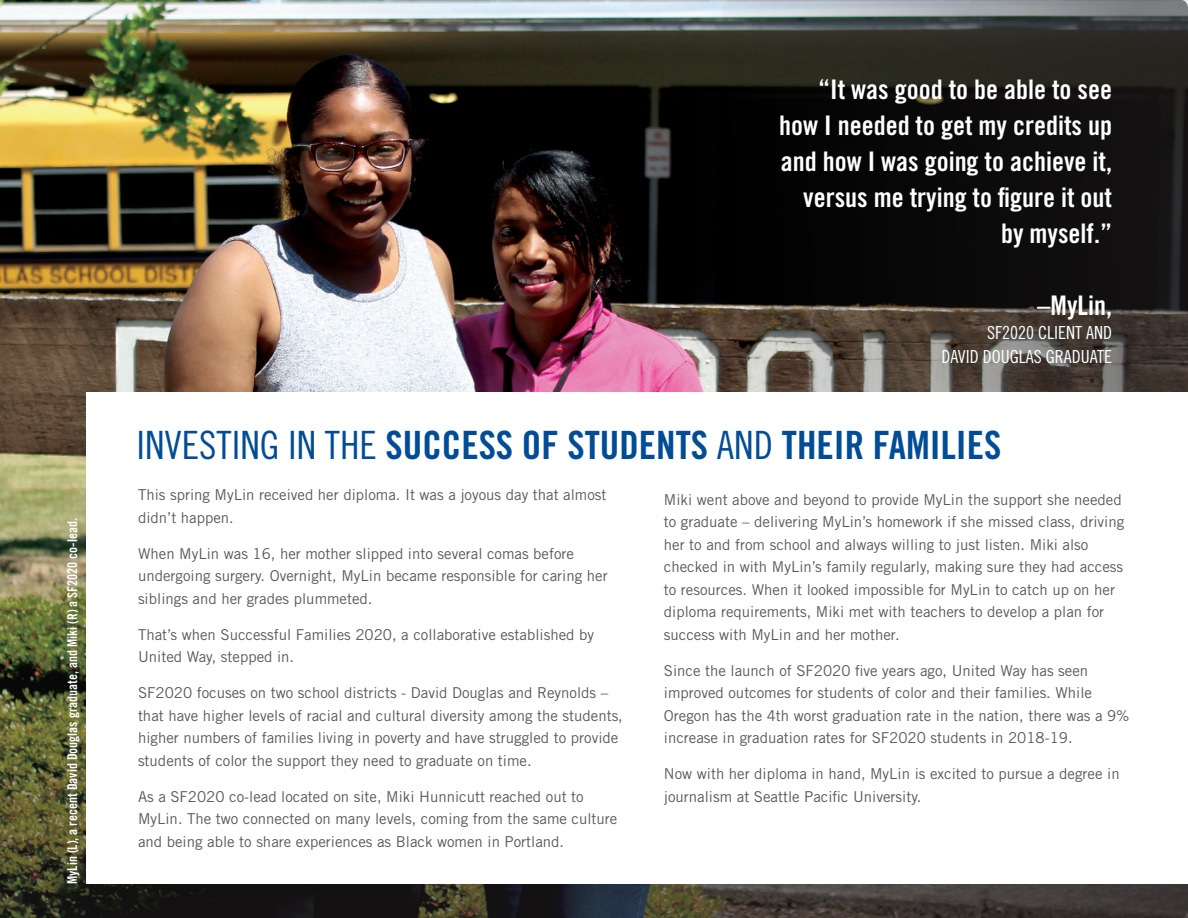
<style>
.page{position:relative;width:1188px;height:918px;background:#fff}
.page>*{position:absolute;margin:0;border:0;box-sizing:border-box;transform-origin:0 0}
.Heading{font:39px "Trade Gothic LT Std Bd Cn 20";color:#014d95}
.t1{font:27px/36px "Trade Gothic LT Std Bd Cn 20";color:#fff;text-align:right}
.t2{font:18px/24px "Trade Gothic LT Std Cn 18";color:#fff;text-align:right}
.Body_Copy{font:15px/22.5px "Trade Gothic LT Std";color:#5c5955}
.Body_Copy-2{font:13.5px "Trade Gothic LT Std Bd Cn 20";color:#fff}
.s1{font-family:"Trade Gothic LT Std Cn 18"}
</style>
<div class="page">
<img style="left:0;top:0;width:1188px;height:454px">
<svg style="left:722px;top:0;width:466px;height:918px;background:#292724"></svg>
<img style="left:0;top:454px;width:1188px;height:464px">
<div style="left:87px;top:392px;width:1101px;height:492px;background:#fff"></div>
<p class="Body_Copy-2" style="left:64px;top:884px;width:367px;rotate:-90deg">MyLin (L), a recent David Douglas graduate, and Miki (R) a SF2020 co-lead.</p>
<p class="t1" style="left:779px;top:72px;width:334px">“It was good to be able to see how I needed to get my credits up and how I was going to achieve it, versus me trying to figure it out by myself.”</p>
<p class="t1" style="left:1037px;top:288px;width:76px">–MyLin,</p>
<p class="t2" style="left:941px;top:321px;width:172px">SF2020 CLIENT AND<br>DAVID DOUGLAS GRADUATE</p>
<p class="Heading" style="left:136px;top:422px;width:866px"><span class="s1">INVESTING IN THE</span> SUCCESS OF STUDENTS <span class="s1">AND</span> THEIR FAMILIES</p>
<p class="Body_Copy" style="left:138px;top:484px;width:470px">This spring MyLin received her diploma. It was a joyous day that almost didn’t happen.</p>
<p class="Body_Copy" style="left:138px;top:542px;width:471px">When MyLin was 16, her mother slipped into several comas before undergoing surgery. Overnight, MyLin became responsible for caring her siblings and her grades plummeted.</p>
<p class="Body_Copy" style="left:138px;top:623px;width:458px">That’s when Successful Families 2020, a collaborative established by<br>United Way, stepped in.</p>
<p class="Body_Copy" style="left:138px;top:682px;width:486px">SF2020 focuses on two school districts - David Douglas and Reynolds – that have higher levels of racial and cultural diversity among the students, higher numbers of families living in poverty and have struggled to provide students of color the support they need to graduate on time.</p>
<p class="Body_Copy" style="left:138px;top:785px;width:481px">As a SF2020 co-lead located on site, Miki Hunnicutt reached out to<br>MyLin. The two connected on many levels, coming from the same culture and being able to share experiences as Black women in Portland.</p>
<p class="Body_Copy" style="left:664px;top:488px;width:462px">Miki went above and beyond to provide MyLin the support she needed to graduate – delivering MyLin’s homework if she missed class, driving her to and from school and always willing to just listen. Miki also checked in with MyLin’s family regularly, making sure they had access to resources. When it looked impossible for MyLin to catch up on her diploma requirements, Miki met with teachers to develop a plan for success with MyLin and her mother.</p>
<p class="Body_Copy" style="left:664px;top:659px;width:467px">Since the launch of SF2020 five years ago, United Way has seen improved outcomes for students of color and their families. While Oregon has the 4th worst graduation rate in the nation, there was a 9% increase in graduation rates for SF2020 students in 2018-19.</p>
<p class="Body_Copy" style="left:664px;top:763px;width:457px">Now with her diploma in hand, MyLin is excited to pursue a degree in journalism at Seattle Pacific University.</p>
</div>
